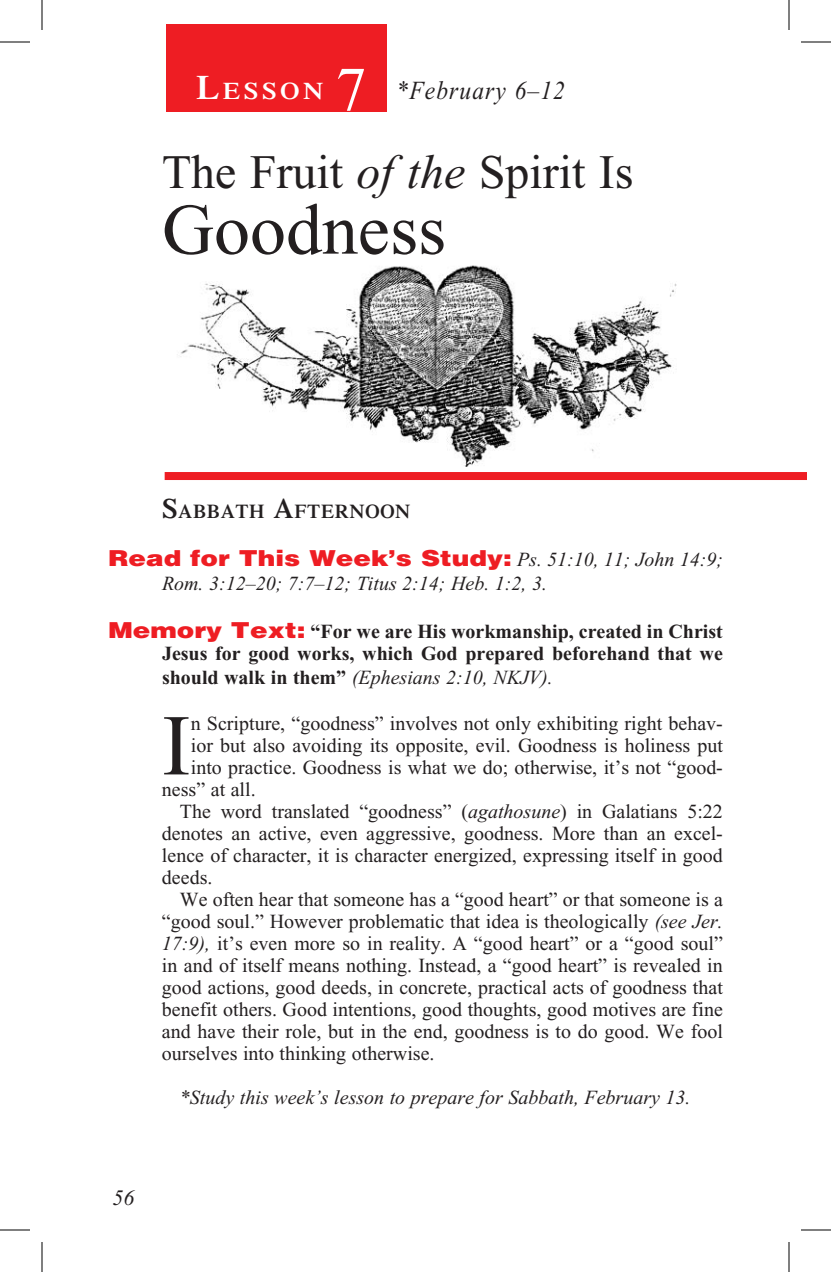
<style>
.page{position:relative;width:831px;height:1272px;background:#fff}
.page>*{position:absolute;margin:0;border:0;box-sizing:border-box;transform-origin:0 0}
.Friday-hang_indent{font:86.4px "Times New Roman";color:#231f20}
._1-Lesson_Title{font:72px "Times New Roman";color:#231f20}
.t1{font:62px "Times New Roman";color:#fff}
._1-Lesson_Title-2{font:48px "Times New Roman";color:#231f20}
._00-Month-Day{font:italic 26px "Times New Roman";letter-spacing:.05em;color:#231f20;scale:.9 1}
.t2{font:600 23.8px "Times";letter-spacing:.145em;color:#fff;scale:1.1 1}
._6-question{font:900 22px "Helvetica";color:#ee1d23;scale:1.2 1}
.t3{font:italic 22px "Times New Roman";color:#231f20}
._4-Body_Copy{font:20px/22px "Times New Roman";color:#231f20;text-align:justify}
.Friday-hang_indent-2{font:20px "Times New Roman";color:#231f20}
._6-question-2{font:700 20px/22px "Times New Roman";color:#231f20;text-align:right}
._6-question-3{font:italic 20px "Times New Roman";color:#231f20}
.Study_this_week_s{font:italic 20px "Times New Roman";color:#231f20}
._3-Sabbath_Afternoon{font:600 19.6px "Times";letter-spacing:.035em;color:#231f20}
.s1{font-size:34px}
.s2{font-style:italic}
.s3{font-size:28px}
.s4{font-family:"Times New Roman";font-weight:400;font-style:italic;font-size:20px;color:#231f20}
.s5{font-family:"Helvetica";font-weight:900;font-size:22px;color:#ee1d23}
.s6{font-weight:700;font-style:normal}
</style>
<div class="page">
<div style="left:166px;top:24px;width:221px;height:88px;background:#ee1d23"></div>
<img style="left:180px;top:265px;width:497px;height:201px">
<div style="left:165px;top:472px;width:642px;height:8px;background:#ee1d23"></div>
<hr style="left:0;top:42px;width:30px;height:1px;background:#000">
<hr style="left:801px;top:42px;width:30px;height:1px;background:#000">
<hr style="left:0;top:1230px;width:30px;height:1px;background:#000">
<hr style="left:801px;top:1230px;width:30px;height:1px;background:#000">
<hr style="left:42px;top:0;width:1px;height:30px;background:#000">
<hr style="left:42px;top:1242px;width:1px;height:30px;background:#000">
<hr style="left:789px;top:0;width:1px;height:30px;background:#000">
<hr style="left:789px;top:1242px;width:1px;height:30px;background:#000">
<p class="t2" style="left:196px;top:76px;width:117px"><span class="s1">L</span>ESSON</p>
<p class="t1" style="left:336px;top:56px;width:32px">7</p>
<p class="_00-Month-Day" style="left:396px;top:76px;width:189px">*February 6–12</p>
<p class="_1-Lesson_Title-2" style="left:162px;top:145px;width:473px">The Fruit <span class="s2">of the</span> Spirit Is</p>
<p class="_1-Lesson_Title" style="left:162px;top:190px;width:285px">Goodness</p>
<p class="_3-Sabbath_Afternoon" style="left:162px;top:499px;width:250px"><span class="s3">S</span>ABBATH <span class="s3">A</span>FTERNOON</p>
<p class="_6-question" style="left:108px;top:544px;width:514px">Read for This Week’s Study: <span class="s4">Ps. 51:10, 11; John 14:9;</span></p>
<p class="_6-question-3" style="left:162px;top:573px;width:387px">Rom. 3:12–20; 7:7–12; Titus 2:14; Heb. 1:2, 3.</p>
<p class="_6-question-2" style="left:108px;top:621px;width:616px"><span class="s5">Memory Text:</span> “For we are His workmanship, created in Christ<br>Jesus for good works, which God prepared beforehand that we</p>
<p class="_6-question-3" style="left:162px;top:667px;width:392px"><span class="s6">should walk in them”</span> (Ephesians 2:10, NKJV).</p>
<p class="Friday-hang_indent" style="left:162px;top:699px;width:30px">I</p>
<p class="Friday-hang_indent-2" style="left:191px;top:713px;width:534px">n Scripture, “goodness” involves not only exhibiting right behav-</p>
<p class="Friday-hang_indent-2" style="left:191px;top:735px;width:534px">ior but also avoiding its opposite, evil. Goodness is holiness put</p>
<p class="Friday-hang_indent-2" style="left:191px;top:757px;width:534px">into practice. Goodness is what we do; otherwise, it’s not “good-</p>
<p class="Friday-hang_indent-2" style="left:162px;top:779px;width:95px">ness” at all.</p>
<p class="_4-Body_Copy" style="left:162px;top:801px;width:563px;text-indent:18px">The word translated “goodness” (<span class="s2">agathosune</span>) in Galatians 5:22 denotes an active, even aggressive, goodness. More than an excel&shy;lence of character, it is character energized, expressing itself in good deeds.</p>
<p class="_4-Body_Copy" style="left:162px;top:889px;width:562px;text-indent:18px">We often hear that someone has a “good heart” or that someone is a “good soul.” However problematic that idea is theologically <span class="s2">(see Jer.<br>17:9),</span> it’s even more so in reality. A “good heart” or a “good soul” in and of itself means nothing. Instead, a “good heart” is revealed in good actions, good deeds, in concrete, practical acts of goodness that benefit others. Good intentions, good thoughts, good motives are fine and have their role, but in the end, goodness is to do good. We fool ourselves into thinking otherwise.</p>
<p class="Study_this_week_s" style="left:180px;top:1087px;width:512px">*Study this week’s lesson to prepare for Sabbath, February 13.</p>
<p class="t3" style="left:112px;top:1186px;width:23px">56</p>
</div>
